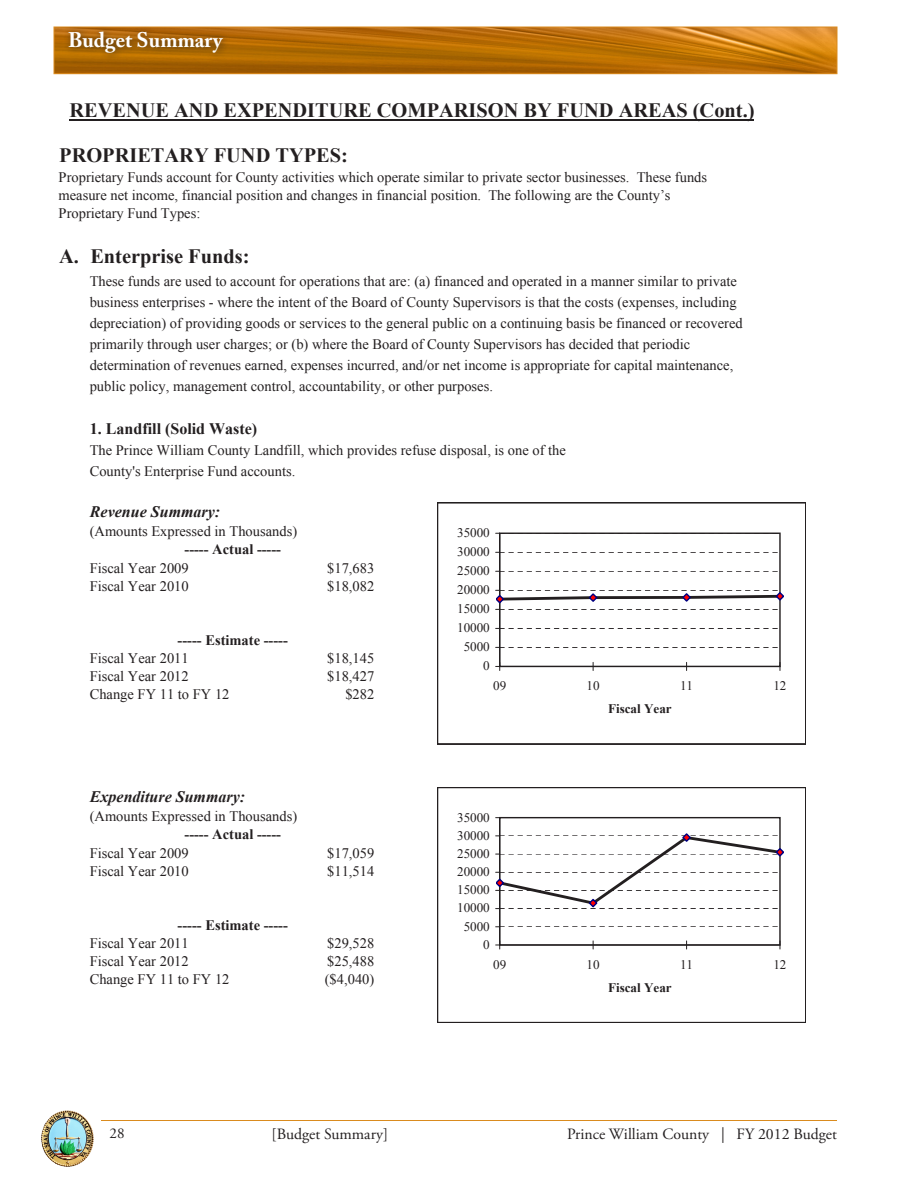
<style>
.page{position:relative;width:918px;height:1188px;background:#fff}
.page>*{position:absolute;margin:0;border:0;box-sizing:border-box;transform-origin:0 0}
.t1{font:700 21px "Adobe Caslon Pro";color:#fff}
.t2{font:700 20.4px/44.4px "Times New Roman";color:#231f20}
.t3{font:italic 700 16.05px "Times New Roman";color:#231f20}
.t4{font:700 16.05px "Times New Roman";color:#231f20}
.t5{font:15.75px "Adobe Garamond Pro";color:#231f20}
.t6{font:15px "Adobe Garamond Pro";color:#231f20}
.t7{font:14.55px/21.1px "Times New Roman";color:#231f20}
.t8{font:700 14.55px/18px "Times New Roman";color:#231f20}
.t9{font:13.05px "Times New Roman";color:#231f20}
.t10{font:700 13.05px "Times New Roman";color:#231f20}
.s1{font-weight:700}
.s2{font-weight:400}
</style>
<div class="page">
<hr style="left:101px;top:1120px;width:736px;height:1px;background:#da8b1e">
<img style="left:41px;top:1110px;width:53px;height:57px">
<img style="left:56px;top:29px;width:779px;height:43px">
<div style="left:54px;top:27px;width:783px;height:47px;border:1px solid #da8b1e"></div>
<div style="left:62px;top:24px;width:168px;height:37px;background:#231f20;opacity:.75"></div>
<hr style="left:70px;top:119px;width:684px;height:2px;background:#231f20">
<hr style="left:499px;top:533px;width:1px;height:133px;background:#231f20">
<svg style="left:496px;top:647px;width:284px;height:1px"></svg>
<svg style="left:496px;top:628px;width:284px;height:1px"></svg>
<svg style="left:496px;top:571px;width:284px;height:1px"></svg>
<svg style="left:496px;top:552px;width:284px;height:1px"></svg>
<svg style="left:496px;top:533px;width:284px;height:1px"></svg>
<hr style="left:500px;top:666px;width:280px;height:1px;background:#231f20">
<svg style="left:496px;top:590px;width:288px;height:20px"></svg>
<div style="left:437px;top:503px;width:369px;height:241px;border:1px solid #231f20"></div>
<hr style="left:499px;top:818px;width:1px;height:127px;background:#231f20">
<svg style="left:496px;top:817px;width:284px;height:2px"></svg>
<hr style="left:500px;top:945px;width:280px;height:1px;background:#231f20">
<svg style="left:496px;top:832px;width:288px;height:78px"></svg>
<div style="left:437px;top:787px;width:369px;height:236px;border:1px solid #231f20"></div>
<h1 class="t1" style="left:68px;top:27px;width:156px">Budget Summary</h1>
<p class="t2" style="left:26px;top:88px;width:730px;text-indent:44px">REVENUE AND EXPENDITURE COMPARISON BY FUND AREAS (Cont.)<br>II. PROPRIETARY FUND TYPES:</p>
<p class="t7" style="left:59px;top:168px;width:650px;line-height:18px">Proprietary Funds account for County activities which operate similar to private sector businesses. These funds measure net income, financial position and changes in financial position. The following are the County’s<br>Proprietary Fund Types:</p>
<p class="t2" style="left:59px;top:234px;width:192px">A. Enterprise Funds:</p>
<p class="t7" style="left:90px;top:270px;width:654px">These funds are used to account for operations that are: (a) financed and operated in a manner similar to private business enterprises - where the intent of the Board of County Supervisors is that the costs (expenses, including depreciation) of providing goods or services to the general public on a continuing basis be financed or recovered primarily through user charges; or (b) where the Board of County Supervisors has decided that periodic determination of revenues earned, expenses incurred, and/or net income is appropriate for capital maintenance, public policy, management control, accountability, or other purposes.</p>
<p class="t4" style="left:90px;top:417px;width:169px">1. Landfill (Solid Waste)</p>
<p class="t7" style="left:90px;top:439px;width:478px">The Prince William County Landfill, which provides refuse disposal, is one of the<br>County's Enterprise Fund accounts.</p>
<p class="t3" style="left:90px;top:501px;width:132px">Revenue Summary:</p>
<p class="t7" style="left:185px;top:522px;width:114px;line-height:17.7px;text-indent:-95px">(Amounts Expressed in Thousands) <span class="s1">----- Actual -----</span></p>
<p class="t7" style="left:90px;top:558px;width:101px">Fiscal Year 2009</p>
<p class="t7" style="left:327px;top:558px;width:49px">$17,683</p>
<p class="t7" style="left:90px;top:576px;width:101px">Fiscal Year 2010</p>
<p class="t7" style="left:327px;top:576px;width:49px">$18,082</p>
<p class="t9" style="left:457px;top:524px;width:34px">35000</p>
<p class="t9" style="left:457px;top:543px;width:34px">30000</p>
<p class="t9" style="left:457px;top:562px;width:34px">25000</p>
<p class="t9" style="left:457px;top:581px;width:34px">20000</p>
<p class="t9" style="left:457px;top:600px;width:34px">15000</p>
<p class="t8" style="left:90px;top:631px;width:200px;text-indent:88px">----- Estimate -----<br><span class="s2">Fiscal Year 2011</span></p>
<p class="t7" style="left:327px;top:648px;width:49px">$18,145</p>
<p class="t7" style="left:90px;top:666px;width:101px">Fiscal Year 2012</p>
<p class="t7" style="left:327px;top:666px;width:49px">$18,427</p>
<p class="t7" style="left:90px;top:684px;width:141px">Change FY 11 to FY 12</p>
<p class="t7" style="left:345px;top:684px;width:31px">$282</p>
<p class="t3" style="left:90px;top:785px;width:157px">Expenditure Summary:</p>
<p class="t7" style="left:185px;top:807px;width:114px;line-height:17.7px;text-indent:-95px">(Amounts Expressed in Thousands) <span class="s1">----- Actual -----</span></p>
<p class="t7" style="left:90px;top:842px;width:101px">Fiscal Year 2009</p>
<p class="t7" style="left:327px;top:842px;width:49px">$17,059</p>
<p class="t7" style="left:90px;top:861px;width:101px">Fiscal Year 2010</p>
<p class="t7" style="left:327px;top:861px;width:49px">$11,514</p>
<p class="t8" style="left:90px;top:916px;width:200px;text-indent:88px">----- Estimate -----<br><span class="s2">Fiscal Year 2011</span></p>
<p class="t7" style="left:327px;top:933px;width:49px">$29,528</p>
<p class="t7" style="left:90px;top:951px;width:101px">Fiscal Year 2012</p>
<p class="t7" style="left:327px;top:951px;width:49px">$25,488</p>
<p class="t7" style="left:90px;top:969px;width:141px">Change FY 11 to FY 12</p>
<p class="t7" style="left:325px;top:969px;width:51px">($4,040)</p>
<p class="t9" style="left:457px;top:619px;width:34px">10000</p>
<p class="t9" style="left:464px;top:638px;width:28px">5000</p>
<p class="t9" style="left:483px;top:657px;width:8px">0</p>
<p class="t9" style="left:493px;top:677px;width:15px">09</p>
<p class="t9" style="left:587px;top:677px;width:15px">10</p>
<p class="t9" style="left:680px;top:677px;width:15px">11</p>
<p class="t9" style="left:773px;top:677px;width:15px">12</p>
<p class="t10" style="left:608px;top:700px;width:65px">Fiscal Year</p>
<p class="t9" style="left:457px;top:808px;width:34px">35000</p>
<p class="t9" style="left:457px;top:827px;width:34px">30000</p>
<p class="t9" style="left:457px;top:845px;width:34px">25000</p>
<p class="t9" style="left:457px;top:863px;width:34px">20000</p>
<p class="t9" style="left:457px;top:881px;width:34px">15000</p>
<p class="t9" style="left:457px;top:899px;width:34px">10000</p>
<p class="t9" style="left:464px;top:918px;width:28px">5000</p>
<p class="t9" style="left:483px;top:936px;width:8px">0</p>
<p class="t9" style="left:493px;top:955px;width:15px">09</p>
<p class="t9" style="left:587px;top:955px;width:15px">10</p>
<p class="t9" style="left:680px;top:955px;width:15px">11</p>
<p class="t9" style="left:773px;top:955px;width:15px">12</p>
<p class="t10" style="left:608px;top:978px;width:65px">Fiscal Year</p>
<p class="t6" style="left:110px;top:1124px;width:16px">28</p>
<p class="t5" style="left:272px;top:1124px;width:118px">[Budget Summary]</p>
<p class="t5" style="left:567px;top:1124px;width:271px">Prince William County | FY 2012 Budget</p>
</div>
